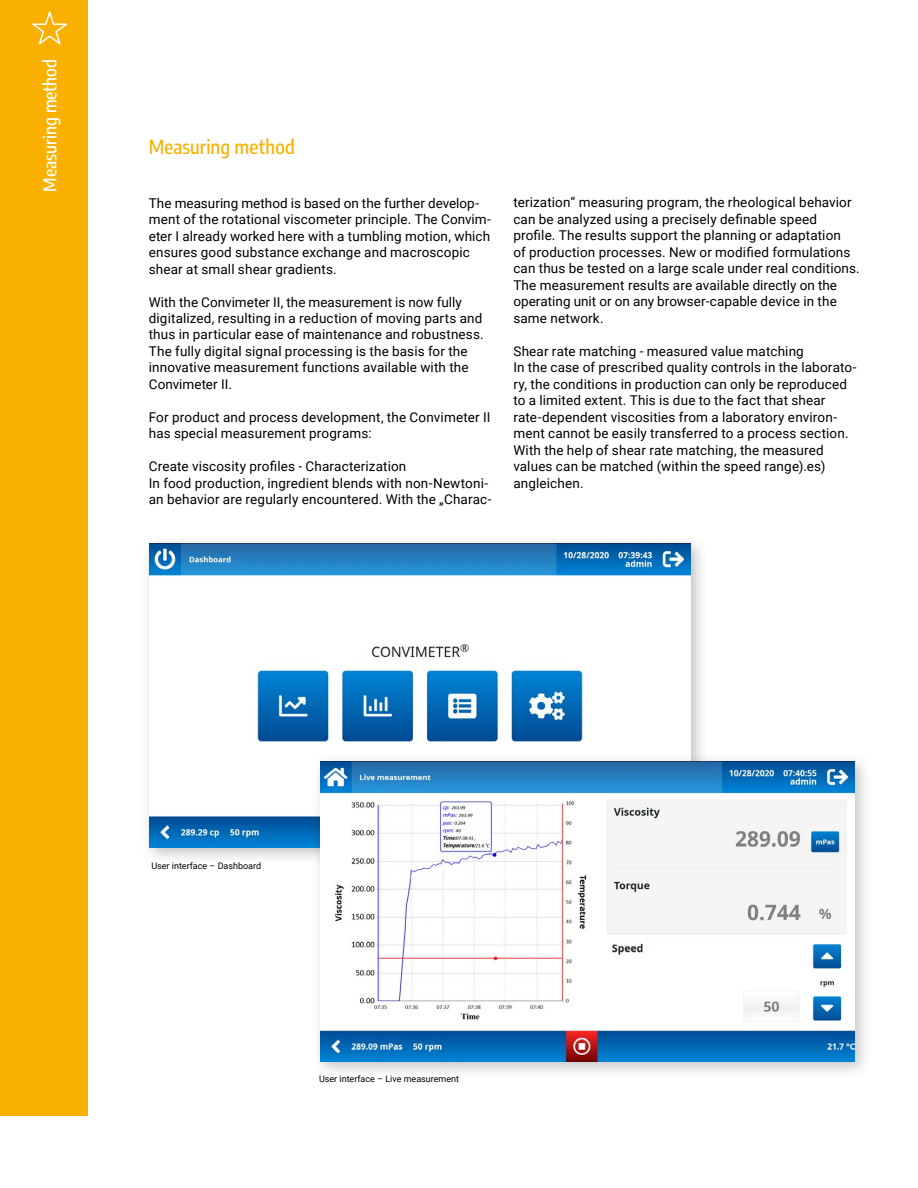
<style>
.page{position:relative;width:918px;height:1188px;background:#fff}
.page>*{position:absolute;margin:0;border:0;box-sizing:border-box;transform-origin:0 0}
.t1{font:500 19.5px "Encode Sans Condensed";letter-spacing:.005em;color:#f9b000}
.t2{font:500 18px "Encode Sans Condensed";color:#fff}
.t3{font:13.5px/16.5px "Roboto";letter-spacing:.01em;color:#000}
.t4{font:9px "Roboto";color:#000}
</style>
<div class="page">
<div style="left:140px;top:534px;width:568px;height:332px;background:#000;opacity:.25"></div>
<img style="left:150px;top:543px;width:541px;height:305px">
<div style="left:311px;top:752px;width:562px;height:328px;background:#000;opacity:.25"></div>
<img style="left:321px;top:762px;width:534px;height:300px">
<div style="left:0;top:0;width:87px;height:1116px;background:#f9b000"></div>
<svg style="left:32px;top:11px;width:35px;height:34px"></svg>
<h2 class="t2" style="left:37px;top:192px;width:134px;rotate:-90deg">Measuring method</h2>
<h1 class="t1" style="left:149px;top:132px;width:147px">Measuring method</h1>
<p class="t3" style="left:149px;top:194px;width:343px">The measuring method is based on the further develop&shy;ment of the rotational viscometer principle. The Convim&shy;eter I already worked here with a tumbling motion, which ensures good substance exchange and macroscopic shear at small shear gradients.</p>
<p class="t3" style="left:149px;top:293px;width:336px">With the Convimeter II, the measurement is now fully digitalized, resulting in a reduction of moving parts and thus in particular ease of maintenance and robustness.<br>The fully digital signal processing is the basis for the innovative measurement functions available with the Convimeter II.</p>
<p class="t3" style="left:149px;top:408px;width:343px">For product and process development, the Convimeter II has special measurement programs:</p>
<p class="t3" style="left:149px;top:458px;width:344px">Create viscosity profiles - Characterization<br>In food production, ingredient blends with non-Newtoni&shy;an behavior are regularly encountered. With the „Charac-</p>
<p class="t3" style="left:513px;top:194px;width:348px">terization“ measuring program, the rheological behavior can be analyzed using a precisely definable speed profile. The results support the planning or adaptation<br>of production processes. New or modified formulations can thus be tested on a large scale under real conditions.<br>The measurement results are available directly on the operating unit or on any browser-capable device in the same network.</p>
<p class="t3" style="left:513px;top:342px;width:345px">Shear rate matching - measured value matching<br>In the case of prescribed quality controls in the laborato&shy;ry, the conditions in production can only be reproduced to a limited extent. This is due to the fact that shear rate-dependent viscosities from a laboratory environ&shy;ment cannot be easily transferred to a process section.<br>With the help of shear rate matching, the measured values can be matched (within the speed range).es) angleichen.</p>
<p class="t4" style="left:151px;top:859px;width:111px">User interface – Dashboard</p>
<p class="t4" style="left:319px;top:1073px;width:142px">User interface – Live measurement</p>
</div>
